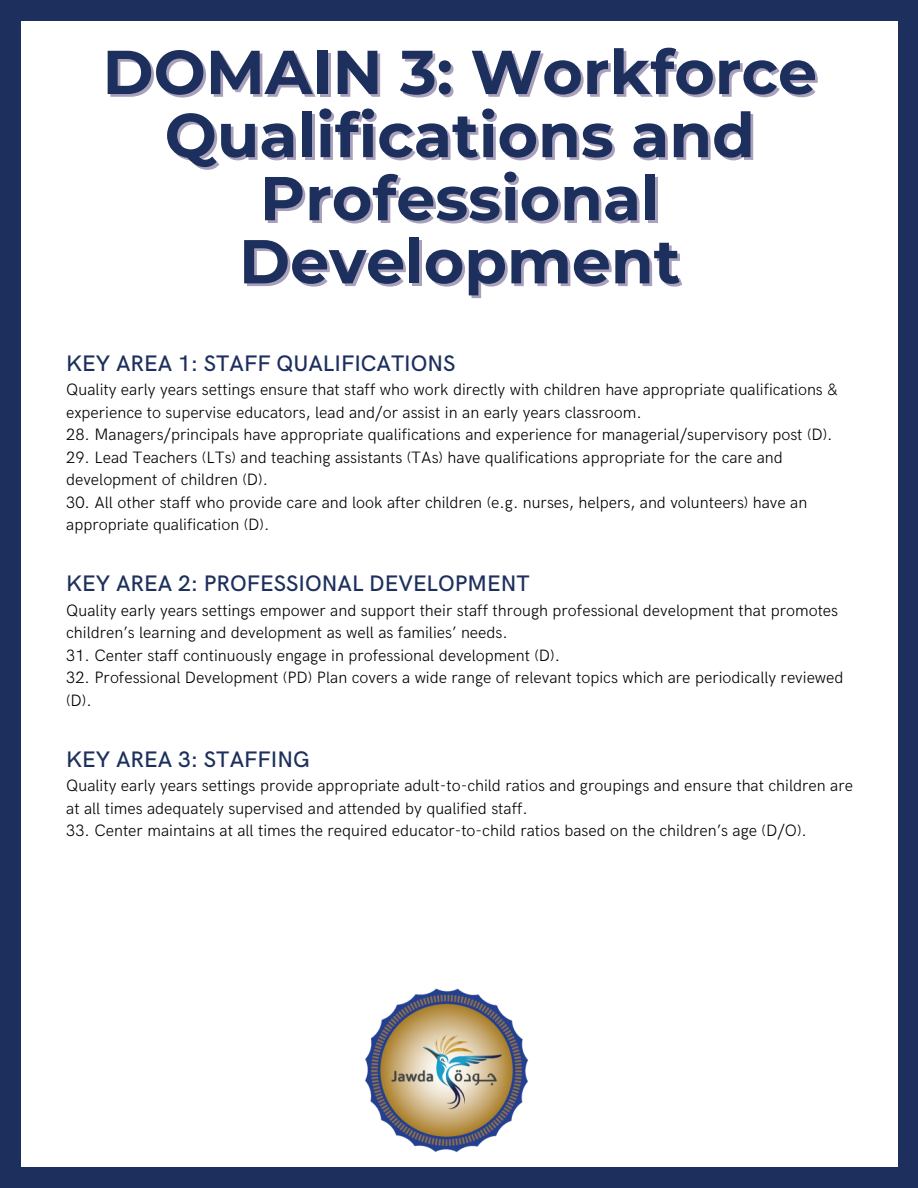
<style>
.page{position:relative;width:918px;height:1188px;background:#fff}
.page>*{position:absolute;margin:0;border:0;box-sizing:border-box;transform-origin:0 0}
.t1{font:700 61.8px/63.2px "Montserrat";color:#1d2f5c;text-align:center}
.t2{font:500 22.5px "HK Grotesk";color:#1d2f5c}
.t3{font:300 16.5px/22.5px "HK Grotesk";color:#000}
</style>
<div class="page">
<div style="left:0;top:0;width:918px;height:1188px;background:linear-gradient(to right,#1d2f5c,#1d2f5c)"></div>
<div style="left:21px;top:21px;width:876px;height:1146px;background:#fff"></div>
<img style="left:365px;top:988px;width:163px;height:165px">
<h1 class="t1" style="left:103px;top:40px;width:716px">DOMAIN 3: Workforce<br>Qualifications and<br>Professional<br>Development</h1>
<h2 class="t2" style="left:66px;top:350px;width:391px">KEY AREA 1: STAFF QUALIFICATIONS</h2>
<p class="t3" style="left:66px;top:379px;width:774px">Quality early years settings ensure that staff who work directly with children have appropriate qualifications &amp; experience to supervise educators, lead and/or assist in an early years classroom.</p>
<p class="t3" style="left:66px;top:424px;width:768px">28. Managers/principals have appropriate qualifications and experience for managerial/supervisory post (D).</p>
<p class="t3" style="left:66px;top:447px;width:718px">29. Lead Teachers (LTs) and teaching assistants (TAs) have qualifications appropriate for the care and development of children (D).</p>
<p class="t3" style="left:66px;top:492px;width:743px">30. All other staff who provide care and look after children (e.g. nurses, helpers, and volunteers) have an appropriate qualification (D).</p>
<h2 class="t2" style="left:66px;top:571px;width:465px">KEY AREA 2: PROFESSIONAL DEVELOPMENT</h2>
<p class="t3" style="left:66px;top:600px;width:773px">Quality early years settings empower and support their staff through professional development that promotes children’s learning and development as well as families’ needs.</p>
<p class="t3" style="left:66px;top:645px;width:495px">31. Center staff continuously engage in professional development (D).</p>
<p class="t3" style="left:66px;top:667px;width:779px">32. Professional Development (PD) Plan covers a wide range of relevant topics which are periodically reviewed (D).</p>
<h2 class="t2" style="left:66px;top:746px;width:245px">KEY AREA 3: STAFFING</h2>
<p class="t3" style="left:66px;top:775px;width:788px">Quality early years settings provide appropriate adult-to-child ratios and groupings and ensure that children are at all times adequately supervised and attended by qualified staff.</p>
<p class="t3" style="left:66px;top:820px;width:742px">33. Center maintains at all times the required educator-to-child ratios based on the children’s age (D/O).</p>
</div>
